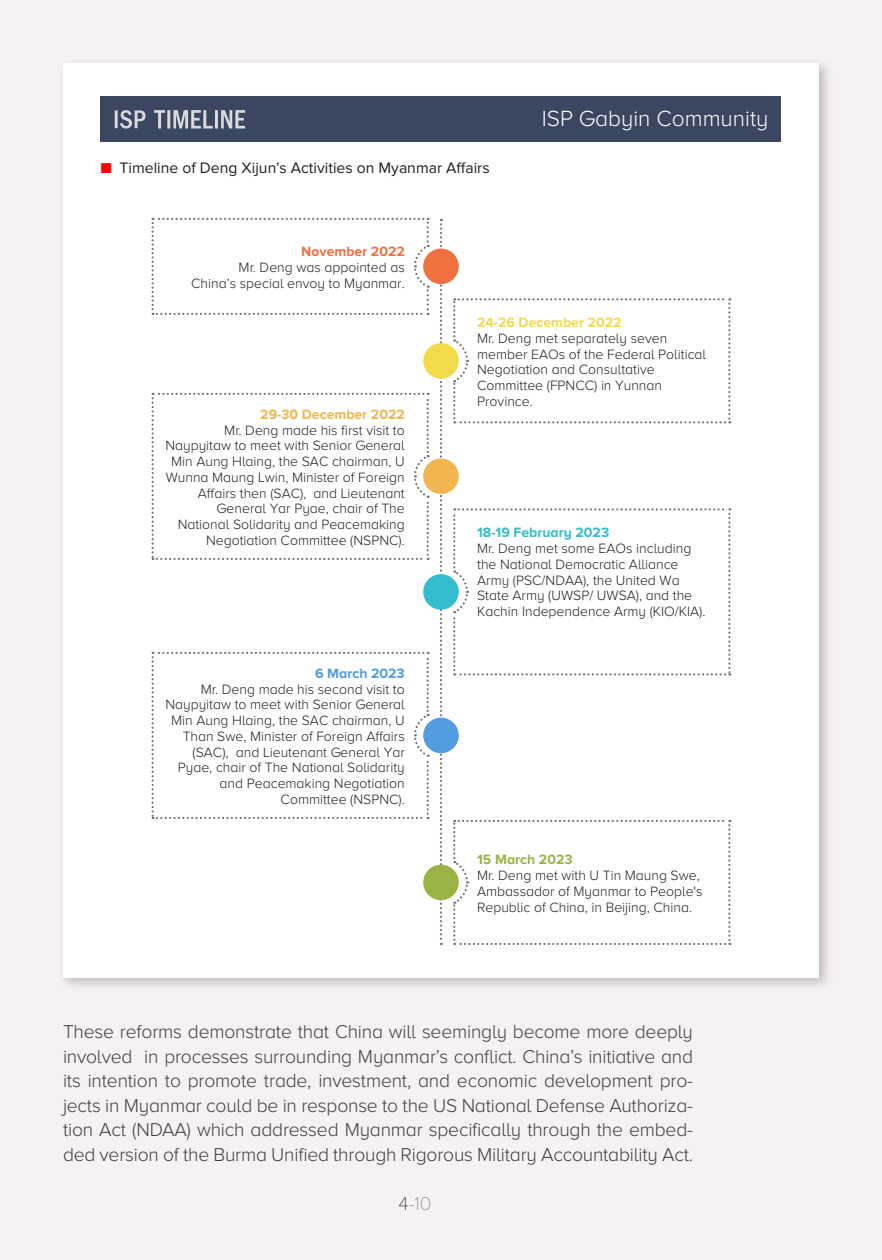
<style>
.page{position:relative;width:882px;height:1260px;background:#f6f2f1}
.page>*{position:absolute;margin:0;border:0;box-sizing:border-box;transform-origin:0 0}
.t1{font:300 22.75px "Proxima Nova A";color:#fff}
.t2{font:300 19.25px/24.5px "Proxima Nova A";letter-spacing:-.01em;color:#3e3e3f;text-align:justify}
.t3{font:100 19.25px "Proxima Nova A";color:#7b7d80}
.t4{font:15.75px "Proxima Nova";color:#231f20}
.t5{font:300 14px/15.8px "Proxima Nova A";color:#231f20}
.t6{font:700 14px "Proxima Nova A";color:#f2db4b}
.t7{font:700 14px "Proxima Nova A";color:#33bdcf}
.t8{font:700 14px "Proxima Nova A";color:#f2b54f}
.t9{font:700 14px "Proxima Nova A";color:#f07040}
.t10{font:700 14px "Proxima Nova A";color:#99b345}
.t11{font:700 14px "Proxima Nova A";color:#529ce0}
.s1{color:#f00}
.s2{color:#231f20}
</style>
<div class="page">
<div style="left:58px;top:58px;width:775px;height:934px;background:#231f20;opacity:.25"></div>
<div style="left:63px;top:63px;width:756px;height:915px;background:#fff"></div>
<svg style="left:440px;top:219px;width:2px;height:726px"></svg>
<div style="left:101px;top:96px;width:680px;height:46px;background:#3b4761"></div>
<svg style="left:115px;top:110px;width:31px;height:18px"></svg>
<svg style="left:154px;top:110px;width:91px;height:18px"></svg>
<div style="left:423px;top:249px;width:36px;height:35px;background:#f07040;border-radius:50%"></div>
<svg style="left:152px;top:218px;width:277px;height:97px"></svg>
<div style="left:423px;top:343px;width:36px;height:36px;background:#f2db4b;border-radius:50%"></div>
<svg style="left:453px;top:298px;width:277px;height:125px"></svg>
<div style="left:423px;top:574px;width:36px;height:36px;background:#33bdcf;border-radius:50%"></div>
<svg style="left:453px;top:508px;width:277px;height:167px"></svg>
<div style="left:423px;top:865px;width:36px;height:35px;background:#99b345;border-radius:50%"></div>
<svg style="left:453px;top:820px;width:277px;height:125px"></svg>
<div style="left:423px;top:458px;width:36px;height:36px;background:#f2b54f;border-radius:50%"></div>
<svg style="left:152px;top:393px;width:277px;height:167px"></svg>
<div style="left:423px;top:718px;width:36px;height:35px;background:#529ce0;border-radius:50%"></div>
<svg style="left:152px;top:652px;width:277px;height:167px"></svg>
<p class="t4" style="left:101px;top:158px;width:391px"><span class="s1">■</span> Timeline of Deng Xijun’s Activities on Myanmar Affairs</p>
<p class="t9" style="left:301px;top:243px;width:105px">November 2022</p>
<p class="t5" style="left:239px;top:259px;width:168px">Mr. Deng was appointed as</p>
<p class="t5" style="left:191px;top:275px;width:215px">China’s special envoy to Myanmar.</p>
<p class="t1" style="left:542px;top:106px;width:228px">ISP Gabyin Community</p>
<p class="t8" style="left:260px;top:406px;width:146px">29-30 December 2022</p>
<p class="t5" style="left:165px;top:422px;width:241px;text-align:right">Mr. Deng made his first visit to Naypyitaw to meet with Senior General Min Aung Hlaing, the SAC chairman, U Wunna Maung Lwin, Minister of Foreign Affairs then (SAC), and Lieutenant General Yar Pyae, chair of The National Solidarity and Peacemaking Negotiation Committee (NSPNC).</p>
<p class="t11" style="left:315px;top:665px;width:91px">6 March 2023</p>
<p class="t5" style="left:165px;top:681px;width:241px;text-align:right">Mr. Deng made his second visit to Naypyitaw to meet with Senior General Min Aung Hlaing, the SAC chairman, U Than Swe, Minister of Foreign Affairs (SAC), and Lieutenant General Yar Pyae, chair of The National Solidarity and Peacemaking Negotiation Committee (NSPNC).</p>
<p class="t6" style="left:477px;top:314px;width:146px">24-26 December 2022</p>
<p class="t5" style="left:477px;top:330px;width:231px">Mr. Deng met separately seven member EAOs of the Federal Political<br>Negotiation and Consultative<br>Committee (FPNCC) in Yunnan<br>Province.</p>
<p class="t7" style="left:477px;top:525px;width:134px">18-19 February 2023</p>
<p class="t5" style="left:477px;top:541px;width:230px">Mr. Deng met some EAOs including the National Democratic Alliance Army (PSC/NDAA), the United Wa State Army (UWSP/ UWSA), and the Kachin Independence Army (KIO/KIA).</p>
<p class="t10" style="left:477px;top:852px;width:97px">15 March 2023</p>
<p class="t5" style="left:477px;top:867px;width:227px">Mr. Deng met with U Tin Maung Swe,<br>Ambassador of Myanmar to People's<br>Republic of China, in Beijing, China.</p>
<p class="t2" style="left:63px;top:1019px;width:632px">These reforms demonstrate that China will seemingly become more deeply involved in processes surrounding Myanmar’s conflict. China’s initiative and its intention to promote trade, investment, and economic development pro&shy;jects in Myanmar could be in response to the US National Defense Authoriza&shy;tion Act (NDAA) which addressed Myanmar specifically through the embed&shy;ded version of the Burma Unified through Rigorous Military Accountability Act.</p>
<h2 class="t3" style="left:399px;top:1193px;width:34px"><span class="s2">4</span>-10</h2>
</div>
